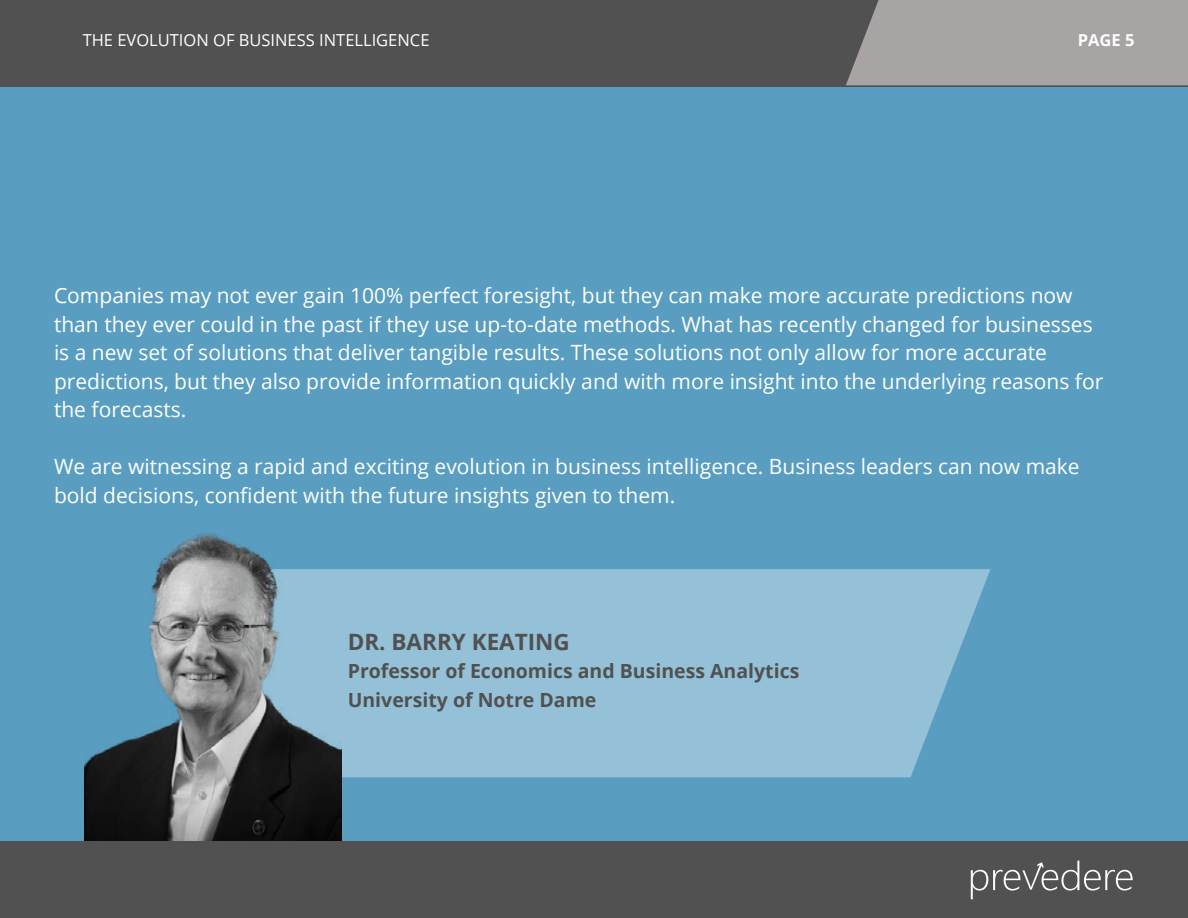
<style>
.page{position:relative;width:1188px;height:918px;background:#fff}
.page>*{position:absolute;margin:0;border:0;box-sizing:border-box;transform-origin:0 0}
.t1{font:700 22.5px "Open Sans";color:#515151}
.t2{font:21px/28.5px "Open Sans";color:#fff}
.t3{font:700 19.5px/28.5px "Open Sans";color:#515151}
.t4{font:16.5px "Open Sans";color:#fff}
.t5{font:700 16.5px "Open Sans";color:#fff}
</style>
<div class="page">
<div style="left:0;top:86px;width:1188px;height:755px;background:#599ec1"></div>
<div style="left:341px;top:569px;width:649px;height:208px;background:#94c1d7"></div>
<img style="left:85px;top:533px;width:256px;height:308px">
<div style="left:0;top:841px;width:1188px;height:77px;background:#515151"></div>
<svg style="left:971px;top:861px;width:162px;height:38px"></svg>
<div style="left:0;top:0;width:1188px;height:86px;background:#515151"></div>
<div style="left:846px;top:0;width:342px;height:85px;background:#a8a4a4"></div>
<p class="t4" style="left:83px;top:29px;width:348px">THE EVOLUTION OF BUSINESS INTELLIGENCE</p>
<p class="t5" style="left:1078px;top:28px;width:58px">PAGE 5</p>
<p class="t2" style="left:54px;top:281px;width:1051px">Companies may not ever gain 100% perfect foresight, but they can make more accurate predictions now than they ever could in the past if they use up-to-date methods. What has recently changed for businesses is a new set of solutions that deliver tangible results. These solutions not only allow for more accurate predictions, but they also provide information quickly and with more insight into the underlying reasons for the forecasts.</p>
<p class="t2" style="left:54px;top:452px;width:1027px">We are witnessing a rapid and exciting evolution in business intelligence. Business leaders can now make bold decisions, confident with the future insights given to them.</p>
<p class="t1" style="left:348px;top:626px;width:224px">DR. BARRY KEATING</p>
<p class="t3" style="left:348px;top:656px;width:453px">Professor of Economics and Business Analytics<br>University of Notre Dame</p>
</div>
